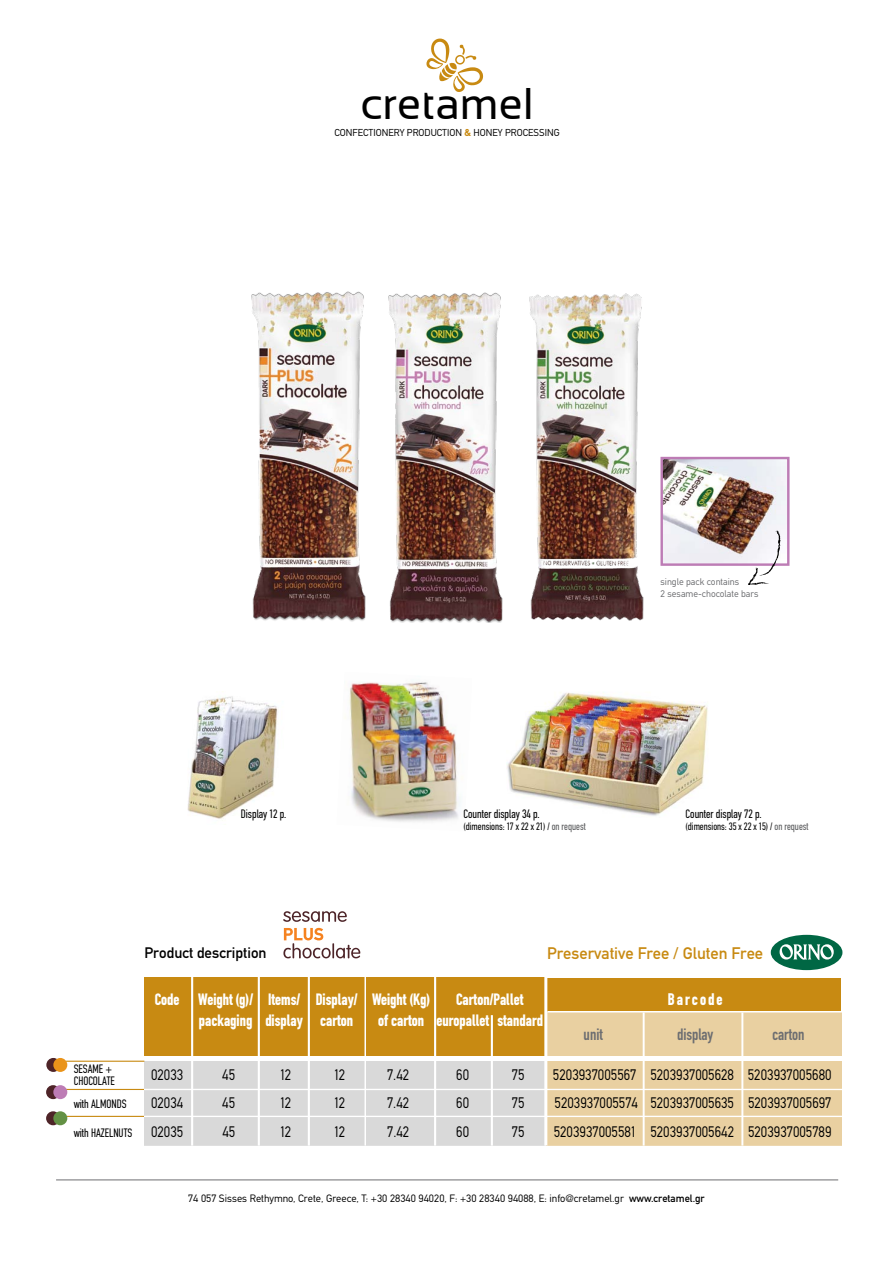
<style>
.page{position:relative;width:893px;height:1263px;background:#fff}
.page>*{position:absolute;margin:0;border:0;box-sizing:border-box;transform-origin:0 0}
.t1{font:44.1px "Sansation";color:#000}
.t2{font:16.5px "CF Din";color:#c88a12}
.t3{font:700 16.5px "CF Din Condensed";letter-spacing:.12em;color:#fff}
.t4{font:700 16.2px "CF Din Condensed";color:#fff}
.t5{font:16.2px "CF Din Condensed";color:#6d6e71}
.t6{font:15px "CF Din";color:#000;scale:.87 1}
.t7{font:15px "CF Din";color:#000}
.t8{font:condensed 12px/12px "CF Din";color:#000}
.t9{font:10.5px "CF Din";color:#000}
.t10{font:condensed 10.5px "CF Din";color:#000}
.t11{font:9.9px "CF Din";color:#000}
.t12{font:9.45px/11.4px "CF Din";color:#6d6e71}
.s1{font-weight:700;color:#c88a12}
.s2{color:#58595b}
.s3{font-style:inherit}
</style>
<div class="page">
<div style="left:546px;top:1061px;width:295px;height:84px;background:#e9d0a1"></div>
<div style="left:537px;top:1012px;width:304px;height:43px;background:#e9d0a1"></div>
<div style="left:537px;top:978px;width:304px;height:33px;background:#c88a12"></div>
<div style="left:144px;top:1061px;width:403px;height:84px;background:#d9d9d9"></div>
<div style="left:144px;top:978px;width:403px;height:78px;background:#c88a12"></div>
<hr style="left:191px;top:976px;width:2px;height:169px;background:#fff">
<hr style="left:258px;top:976px;width:2px;height:169px;background:#fff">
<hr style="left:308px;top:976px;width:2px;height:169px;background:#fff">
<hr style="left:364px;top:976px;width:2px;height:169px;background:#fff">
<hr style="left:434px;top:976px;width:2px;height:169px;background:#fff">
<hr style="left:544px;top:976px;width:3px;height:169px;background:#fff">
<hr style="left:643px;top:1012px;width:2px;height:133px;background:#fff">
<hr style="left:741px;top:1012px;width:2px;height:133px;background:#fff">
<svg style="left:426px;top:39px;width:57px;height:53px"></svg>
<hr style="left:491px;top:1015px;width:2px;height:130px;background:#fff">
<div style="left:46px;top:1058px;width:14px;height:14px;background:#4e2428;border-radius:50%"></div>
<div style="left:53px;top:1058px;width:14px;height:14px;background:#ea941a;border-radius:50%"></div>
<hr style="left:66px;top:1089px;width:78px;height:1px;background:#c88a12">
<hr style="left:66px;top:1116px;width:78px;height:1px;background:#c88a12">
<hr style="left:66px;top:1061px;width:78px;height:1px;background:#c88a12">
<div style="left:46px;top:1111px;width:14px;height:14px;background:#4e2428;border-radius:50%"></div>
<div style="left:53px;top:1111px;width:14px;height:14px;background:#639144;border-radius:50%"></div>
<div style="left:46px;top:1085px;width:14px;height:14px;background:#4e2428;border-radius:50%"></div>
<div style="left:53px;top:1085px;width:14px;height:14px;background:#bd7cb5;border-radius:50%"></div>
<hr style="left:144px;top:1089px;width:699px;height:1px;background:#fff">
<hr style="left:144px;top:1116px;width:699px;height:1px;background:#fff">
<hr style="left:56px;top:1179px;width:782px;height:1px;background:#6d6e71">
<div style="left:771px;top:935px;width:71px;height:35px;background:#006744;border-radius:50%"></div>
<svg style="left:780px;top:944px;width:54px;height:16px"></svg>
<svg style="left:283px;top:911px;width:64px;height:11px"></svg>
<svg style="left:283px;top:928px;width:77px;height:30px"></svg>
<img style="left:388px;top:292px;width:115px;height:330px">
<img style="left:529px;top:293px;width:115px;height:328px">
<img style="left:251px;top:291px;width:115px;height:331px">
<img style="left:187px;top:691px;width:91px;height:128px">
<img style="left:345px;top:682px;width:115px;height:140px">
<img style="left:506px;top:692px;width:202px;height:124px">
<img style="left:663px;top:460px;width:123px;height:103px">
<div style="left:660px;top:457px;width:129px;height:109px;border:2px solid #bd7cb5"></div>
<svg style="left:748px;top:531px;width:33px;height:54px"></svg>
<h1 class="t1" style="left:361px;top:79px;width:175px">cretamel</h1>
<p class="t11" style="left:334px;top:127px;width:227px">CONFECTIONERY PRODUCTION <span class="s1">&amp;</span> HONEY PROCESSING</p>
<p class="t12" style="left:660px;top:576px;width:99px">single pack contains<br>2 sesame-chocolate bars</p>
<p class="t8" style="left:241px;top:808px;width:47px">Display 12 p.</p>
<p class="t8" style="left:463px;top:808px;width:78px">Counter display 34 p.</p>
<p class="t10" style="left:463px;top:821px;width:124px">(dimensions: 17 x 22 x 21) / <span class="s2">on request</span></p>
<p class="t8" style="left:685px;top:808px;width:78px">Counter display 72 p.</p>
<p class="t10" style="left:685px;top:821px;width:124px">(dimensions: 35 x 22 x 15) / <span class="s2">on request</span></p>
<p class="t8" style="left:74px;top:1063px;width:43px">SESAME +<br>CHOCOLATE</p>
<p class="t8" style="left:74px;top:1098px;width:54px">with ALMONDS</p>
<p class="t8" style="left:74px;top:1126px;width:60px">with HAZELNUTS</p>
<p class="t2" style="left:547px;top:944px;width:218px">Preservative Free / Gluten Free</p>
<p class="t7" style="left:144px;top:944px;width:124px">Product description</p>
<p class="t4" style="left:155px;top:991px;width:277px">Code Weight (g)/ Items/ Display/ Weight (Kg)</p>
<p class="t4" style="left:456px;top:991px;width:69px">Carton/Pallet</p>
<p class="t3" style="left:668px;top:991px;width:56px">Βarcode</p>
<p class="t4" style="left:199px;top:1012px;width:156px">packaging display carton</p>
<p class="t4" style="left:378px;top:1012px;width:166px">of carton europallet standard</p>
<p class="t5" style="left:584px;top:1025px;width:21px">unit</p>
<p class="t5" style="left:677px;top:1025px;width:38px">display</p>
<p class="t5" style="left:772px;top:1025px;width:34px">carton</p>
<p class="t6" style="left:151px;top:1066px;width:39px">02033</p>
<p class="t6" style="left:222px;top:1066px;width:16px">45</p>
<p class="t6" style="left:280px;top:1066px;width:14px">12</p>
<p class="t6" style="left:334px;top:1066px;width:14px">12</p>
<p class="t6" style="left:387px;top:1066px;width:27px">7.42</p>
<p class="t6" style="left:456px;top:1066px;width:16px">60</p>
<p class="t6" style="left:512px;top:1066px;width:16px">75</p>
<p class="t6" style="left:553px;top:1066px;width:322px">5203937005567 5203937005628 5203937005680</p>
<p class="t6" style="left:151px;top:1095px;width:39px">02034</p>
<p class="t6" style="left:222px;top:1095px;width:16px">45</p>
<p class="t6" style="left:280px;top:1095px;width:14px">12</p>
<p class="t6" style="left:334px;top:1095px;width:14px">12</p>
<p class="t6" style="left:387px;top:1095px;width:27px">7.42</p>
<p class="t6" style="left:456px;top:1095px;width:16px">60</p>
<p class="t6" style="left:512px;top:1095px;width:16px">75</p>
<p class="t6" style="left:555px;top:1095px;width:320px">5203937005574 5203937005635 5203937005697</p>
<p class="t6" style="left:151px;top:1123px;width:39px">02035</p>
<p class="t6" style="left:222px;top:1123px;width:16px">45</p>
<p class="t6" style="left:280px;top:1123px;width:14px">12</p>
<p class="t6" style="left:334px;top:1123px;width:14px">12</p>
<p class="t6" style="left:387px;top:1123px;width:27px">7.42</p>
<p class="t6" style="left:456px;top:1123px;width:16px">60</p>
<p class="t6" style="left:512px;top:1123px;width:16px">75</p>
<p class="t6" style="left:554px;top:1123px;width:321px">5203937005581 5203937005642 5203937005789</p>
<p class="t9" style="left:188px;top:1192px;width:518px">74 057 Sisses Rethymno, Crete, Greece, T: +30 28340 94020, F: +30 28340 94088, E: info@cretamel.gr <span class="s3">www.cretamel.gr</span></p>
</div>
